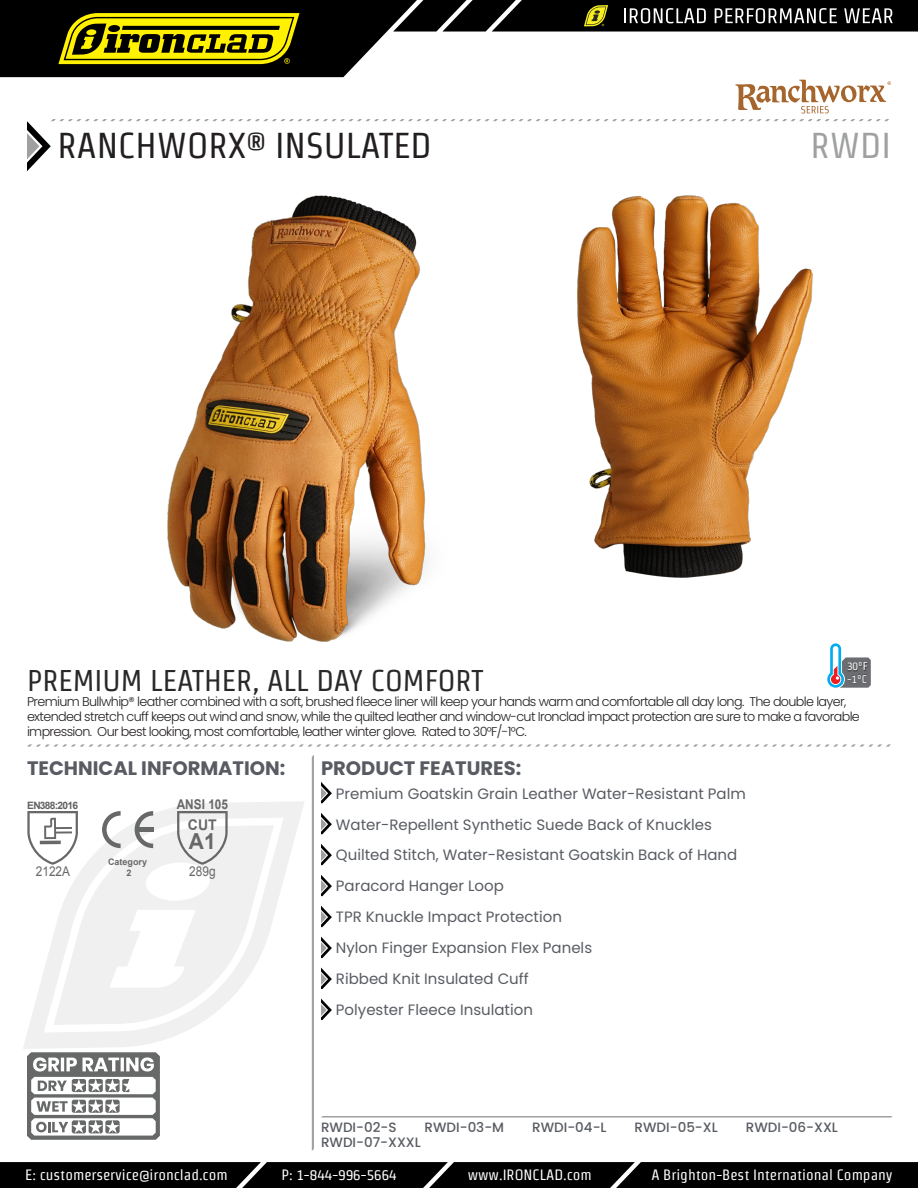
<style>
.page{position:relative;width:918px;height:1188px;background:#fff}
.page>*{position:absolute;margin:0;border:0;box-sizing:border-box;transform-origin:0 0}
.t1{font:36px "Strait";color:#231f20}
.t2{font:36px "Strait";color:#9fa0a0}
.Paragraph_Style_1{font:30px "Strait";color:#282a28}
.t3{font:700 22.05px "Arial";color:#686868;scale:.95 1}
.Paragraph_Style_1-2{font:700 19.5px "Poppins";color:#585c62}
.Paragraph_Style_1-3{font:15px "Poppins";color:#585c62}
.t4{font:15px "Strait";color:#fff}
.t5{font:700 14.7px "Arial";color:#686868;scale:.95 1}
.t6{font:500 13.5px "Poppins";color:#585c62}
.t7{font:13.5px "Arial";color:#686868;scale:.88 1}
.t8{font:700 13.5px "Arial";color:#686868;scale:.88 1}
.t9{font:300 12.75px/15px "Poppins";letter-spacing:-.05em;color:#231f20}
.t10{font:11.25px/12.5px "Strait";letter-spacing:-.015em;color:#fff}
.t11{font:700 10.2px "Arial";letter-spacing:-.07em;color:#626262}
.t12{font:700 9px/10.8px "Arial";color:#676868;text-align:center}
</style>
<div class="page">
<svg style="left:23px;top:801px;width:281px;height:248px"></svg>
<svg style="left:53px;top:825px;width:221px;height:200px;fill:#f0f0f0"></svg>
<svg style="left:27px;top:744px;width:864px;height:3px"></svg>
<div style="left:0;top:1162px;width:918px;height:26px;background:#000001"></div>
<svg style="left:312px;top:755px;width:2px;height:396px"></svg>
<hr style="left:322px;top:1116px;width:570px;height:2px;background:#9fa0a0">
<svg style="left:321px;top:999px;width:11px;height:21px"></svg>
<svg style="left:321px;top:968px;width:11px;height:21px"></svg>
<svg style="left:321px;top:937px;width:11px;height:21px"></svg>
<svg style="left:321px;top:906px;width:11px;height:21px"></svg>
<svg style="left:321px;top:875px;width:11px;height:21px"></svg>
<svg style="left:321px;top:844px;width:11px;height:21px"></svg>
<svg style="left:321px;top:813px;width:11px;height:21px"></svg>
<svg style="left:321px;top:782px;width:11px;height:21px"></svg>
<svg style="left:27px;top:811px;width:51px;height:54px"></svg>
<svg style="left:102px;top:811px;width:19px;height:37px"></svg>
<svg style="left:135px;top:811px;width:18px;height:37px"></svg>
<div style="left:137px;top:827px;width:16px;height:5px;background:#676868"></div>
<svg style="left:177px;top:811px;width:51px;height:54px"></svg>
<svg style="left:27px;top:1052px;width:133px;height:88px"></svg>
<img style="left:167px;top:195px;width:260px;height:447px">
<img style="left:577px;top:195px;width:236px;height:382px">
<svg style="left:827px;top:643px;width:44px;height:45px"></svg>
<svg style="left:0;top:0;width:918px;height:171px"></svg>
<p class="t1" style="left:58px;top:126px;width:376px">RANCHWORX® INSULATED</p>
<p class="t2" style="left:810px;top:126px;width:82px">RWDI</p>
<p class="t10" style="left:847px;top:660px;width:22px">30ºF -1ºC</p>
<p class="Paragraph_Style_1" style="left:27px;top:663px;width:458px">PREMIUM LEATHER, ALL DAY COMFORT</p>
<p class="t9" style="left:27px;top:694px;width:834px">Premium Bullwhip® leather combined with a soft, brushed fleece liner will keep your hands warm and comfortable all day long. The double layer, extended stretch cuff keeps out wind and snow, while the quilted leather and window-cut Ironclad impact protection are sure to make a favorable impression. Our best looking, most comfortable, leather winter glove. Rated to 30°F/-1°C.</p>
<p class="Paragraph_Style_1-2" style="left:27px;top:757px;width:260px">TECHNICAL INFORMATION:</p>
<p class="Paragraph_Style_1-2" style="left:321px;top:757px;width:202px">PRODUCT FEATURES:</p>
<p class="t11" style="left:27px;top:799px;width:52px">EN388:2016</p>
<p class="t7" style="left:36px;top:862px;width:40px">2122A</p>
<p class="t12" style="left:108px;top:856px;width:41px">Category<br>2</p>
<p class="t8" style="left:177px;top:795px;width:60px">ANSI 105</p>
<p class="t5" style="left:188px;top:815px;width:32px">CUT</p>
<p class="t3" style="left:189px;top:826px;width:30px">A1</p>
<p class="t7" style="left:189px;top:862px;width:31px">289g</p>
<p class="Paragraph_Style_1-3" style="left:336px;top:785px;width:411px">Premium Goatskin Grain Leather Water-Resistant Palm</p>
<p class="Paragraph_Style_1-3" style="left:336px;top:816px;width:378px">Water-Repellent Synthetic Suede Back of Knuckles</p>
<p class="Paragraph_Style_1-3" style="left:336px;top:847px;width:403px">Quilted Stitch, Water-Resistant Goatskin Back of Hand</p>
<p class="Paragraph_Style_1-3" style="left:336px;top:877px;width:169px">Paracord Hanger Loop</p>
<p class="Paragraph_Style_1-3" style="left:336px;top:908px;width:228px">TPR Knuckle Impact Protection</p>
<p class="Paragraph_Style_1-3" style="left:336px;top:939px;width:258px">Nylon Finger Expansion Flex Panels</p>
<p class="Paragraph_Style_1-3" style="left:336px;top:970px;width:194px">Ribbed Knit Insulated Cuff</p>
<p class="Paragraph_Style_1-3" style="left:336px;top:1001px;width:199px">Polyester Fleece Insulation</p>
<p class="t6" style="left:321px;top:1119px;width:77px">RWDI-02-S</p>
<p class="t6" style="left:425px;top:1119px;width:81px">RWDI-03-M</p>
<p class="t6" style="left:532px;top:1119px;width:76px">RWDI-04-L</p>
<p class="t6" style="left:635px;top:1119px;width:85px">RWDI-05-XL</p>
<p class="t6" style="left:746px;top:1119px;width:94px">RWDI-06-XXL</p>
<p class="t6" style="left:321px;top:1134px;width:101px">RWDI-07-XXXL</p>
<p class="t4" style="left:25px;top:1167px;width:204px">E: customerservice@ironclad.com</p>
<p class="t4" style="left:281px;top:1167px;width:117px">P: 1-844-996-5664</p>
<p class="t4" style="left:468px;top:1167px;width:126px">www.IRONCLAD.com</p>
<p class="t4" style="left:651px;top:1167px;width:243px">A Brighton-Best International Company</p>
</div>
